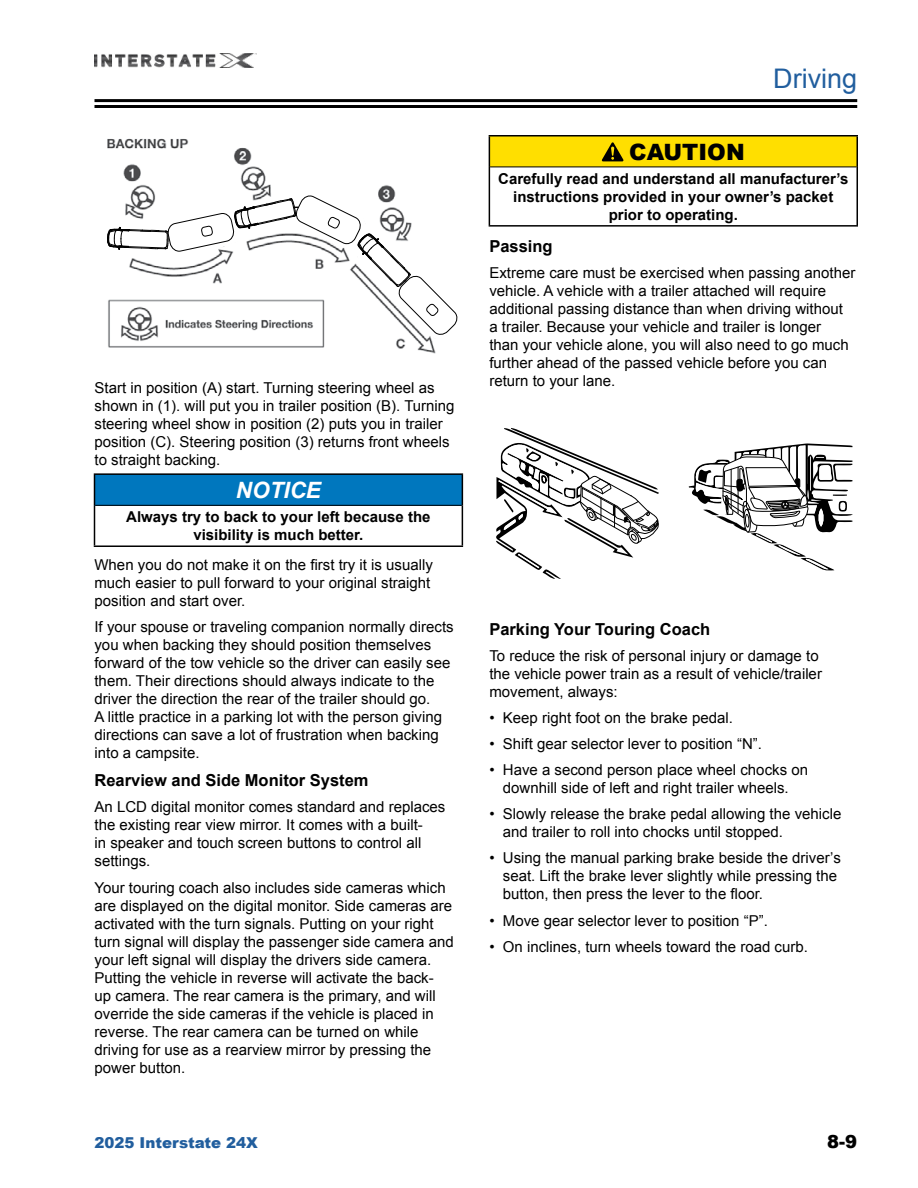
<style>
.page{position:relative;width:918px;height:1188px;background:#fff}
.page>*{position:absolute;margin:0;border:0;box-sizing:border-box;transform-origin:0 0}
.t1{font:27px "Arial";color:#215e9e}
.t2{font:900 22.5px "Arial";color:#000}
.t3{font:italic 700 22.5px "Arial";color:#fff}
.t4{font:900 18px "Arial";color:#000}
.t5{font:700 16.5px "Arial";color:#000}
.t6{font:15px/18px "Arial";color:#000}
.t7{font:700 15px/18px "Arial";color:#000;text-align:center}
.t8{font:900 15px "Arial";color:#215e9e}
</style>
<div class="page">
<hr style="left:94px;top:105px;width:763px;height:3px;background:#000">
<hr style="left:94px;top:99px;width:763px;height:3px;background:#000">
<img style="left:94px;top:54px;width:162px;height:14px">
<img style="left:107px;top:138px;width:329px;height:216px">
<svg style="left:107px;top:191px;width:329px;height:150px"></svg>
<svg style="left:107px;top:195px;width:351px;height:140px"></svg>
<div style="left:94px;top:474px;width:368px;height:31px;background:#0077be"></div>
<hr style="left:94px;top:473px;width:369px;height:2px;background:#000">
<hr style="left:94px;top:475px;width:1px;height:30px;background:#000">
<hr style="left:462px;top:475px;width:1px;height:30px;background:#000">
<hr style="left:94px;top:505px;width:1px;height:40px;background:#000">
<hr style="left:462px;top:505px;width:1px;height:40px;background:#000">
<hr style="left:94px;top:545px;width:369px;height:2px;background:#000">
<hr style="left:95px;top:505px;width:367px;height:1px;background:#000">
<div style="left:489px;top:136px;width:368px;height:31px;background:#ffdf00"></div>
<hr style="left:489px;top:135px;width:369px;height:1px;background:#000">
<hr style="left:489px;top:136px;width:1px;height:31px;background:#000">
<hr style="left:856px;top:136px;width:2px;height:31px;background:#000">
<hr style="left:489px;top:167px;width:1px;height:58px;background:#000">
<hr style="left:856px;top:167px;width:2px;height:58px;background:#000">
<hr style="left:489px;top:225px;width:369px;height:2px;background:#000">
<hr style="left:490px;top:167px;width:366px;height:1px;background:#000">
<svg style="left:602px;top:142px;width:21px;height:19px"></svg>
<svg style="left:689px;top:443px;width:164px;height:128px"></svg>
<svg style="left:496px;top:428px;width:163px;height:151px"></svg>
<p class="t6" style="left:94px;top:379px;width:362px">Start in position (A) start. Turning steering wheel as shown in (1). will put you in trailer position (B). Turning steering wheel show in position (2) puts you in trailer position (C). Steering position (3) returns front wheels to straight backing.</p>
<h2 class="t3" style="left:236px;top:475px;width:87px">NOTICE</h2>
<p class="t7" style="left:126px;top:508px;width:306px">Always try to back to your left because the visibility is much better.</p>
<p class="t6" style="left:94px;top:556px;width:340px">When you do not make it on the first try it is usually much easier to pull forward to your original straight position and start over.</p>
<p class="t6" style="left:94px;top:618px;width:361px">If your spouse or traveling companion normally directs you when backing they should position themselves forward of the tow vehicle so the driver can easily see them. Their directions should always indicate to the driver the direction the rear of the trailer should go.<br>A little practice in a parking lot with the person giving directions can save a lot of frustration when backing into a campsite.</p>
<p class="t5" style="left:94px;top:770px;width:276px">Rearview and Side Monitor System</p>
<p class="t6" style="left:94px;top:798px;width:352px">An LCD digital monitor comes standard and replaces the existing rear view mirror. It comes with a built-<br>in speaker and touch screen buttons to control all settings.</p>
<p class="t6" style="left:94px;top:878px;width:361px">Your touring coach also includes side cameras which are displayed on the digital monitor. Side cameras are activated with the turn signals. Putting on your right turn signal will display the passenger side camera and your left signal will display the drivers side camera.<br>Putting the vehicle in reverse will activate the back&shy;up camera. The rear camera is the primary, and will override the side cameras if the vehicle is placed in reverse. The rear camera can be turned on while driving for use as a rearview mirror by pressing the power button.</p>
<h1 class="t1" style="left:773px;top:61px;width:85px">Driving</h1>
<h2 class="t2" style="left:629px;top:136px;width:117px">CAUTION</h2>
<p class="t7" style="left:498px;top:170px;width:352px">Carefully read and understand all manufacturer’s instructions provided in your owner’s packet prior to operating.</p>
<p class="t5" style="left:489px;top:235px;width:65px">Passing</p>
<p class="t6" style="left:489px;top:264px;width:367px">Extreme care must be exercised when passing another vehicle. A vehicle with a trailer attached will require additional passing distance than when driving without<br>a trailer. Because your vehicle and trailer is longer<br>than your vehicle alone, you will also need to go much further ahead of the passed vehicle before you can return to your lane.</p>
<p class="t5" style="left:489px;top:618px;width:222px">Parking Your Touring Coach</p>
<p class="t6" style="left:489px;top:647px;width:334px">To reduce the risk of personal injury or damage to the vehicle power train as a result of vehicle/trailer movement, always:</p>
<p class="t6" style="left:489px;top:709px;width:242px">• Keep right foot on the brake pedal.</p>
<p class="t6" style="left:489px;top:735px;width:272px">• Shift gear selector lever to position “N”.</p>
<p class="t6" style="left:489px;top:761px;width:320px;text-align:center">• Have a second person place wheel chocks on downhill side of left and right trailer wheels.</p>
<p class="t6" style="left:503px;top:805px;width:340px;text-indent:-14px">• Slowly release the brake pedal allowing the vehicle and trailer to roll into chocks until stopped.</p>
<p class="t6" style="left:503px;top:849px;width:339px;text-indent:-14px">• Using the manual parking brake beside the driver’s seat. Lift the brake lever slightly while pressing the button, then press the lever to the floor.</p>
<p class="t6" style="left:489px;top:911px;width:277px">• Move gear selector lever to position “P”.</p>
<p class="t6" style="left:489px;top:938px;width:317px">• On inclines, turn wheels toward the road curb.</p>
<p class="t8" style="left:94px;top:1131px;width:165px">2025 Interstate 24X</p>
<p class="t4" style="left:827px;top:1128px;width:32px">8-9</p>
</div>
